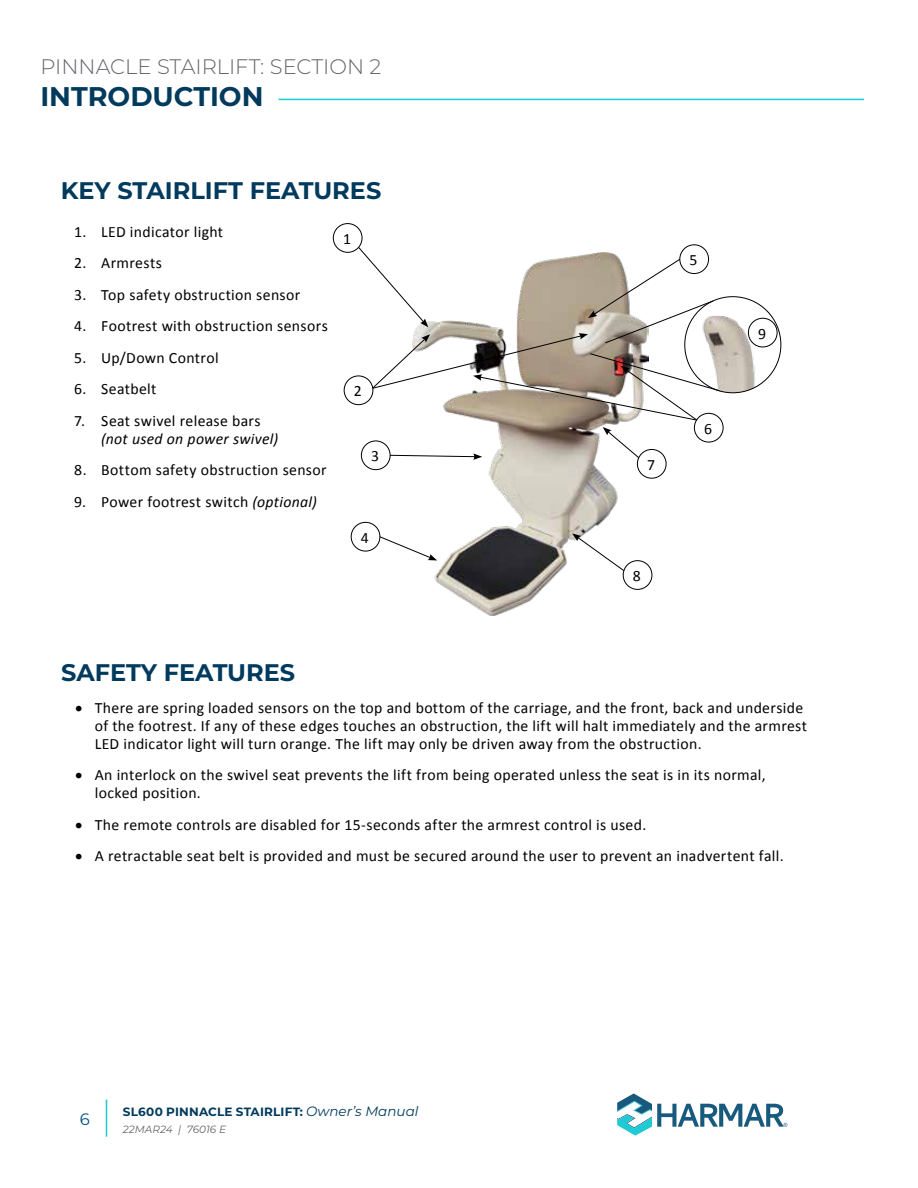
<style>
.page{position:relative;width:918px;height:1188px;background:#fff}
.page>*{position:absolute;margin:0;border:0;box-sizing:border-box;transform-origin:0 0}
.t1{font:700 27px "Montserrat";color:#003a5d}
.t2{font:700 24px "Montserrat";color:#003a5d}
.t3{font:300 21px "Montserrat";color:#636569}
.t4{font:16.5px "Montserrat";color:#004f7e}
.t5{font:15.75px/18px "Calibri";letter-spacing:.02em;color:#000}
.t6{font:italic 15.75px "Calibri";letter-spacing:.015em;color:#000}
.t7{font:700 12px "Montserrat";letter-spacing:.015em;color:#003a5d}
.t8{font:italic 10.5px "Montserrat";color:#636569}
.s1{font-style:italic}
.s2{font-family:"Lato";font-size:15px}
.s3{font-weight:400;font-style:italic;font-size:13.5px}
</style>
<div class="page">
<svg style="left:617px;top:1093px;width:170px;height:43px"></svg>
<hr style="left:106px;top:1100px;width:1px;height:37px;background:#1ecad3">
<hr style="left:40px;top:99px;width:824px;height:1px;background:#1ecad3">
<svg style="left:40px;top:98px;width:246px;height:3px"></svg>
<img style="left:428px;top:421px;width:221px;height:195px">
<div style="left:333px;top:223px;width:29px;height:30px;border:1px solid #000;border-radius:50%"></div>
<div style="left:344px;top:376px;width:29px;height:29px;border:1px solid #000;border-radius:50%"></div>
<div style="left:361px;top:441px;width:29px;height:29px;border:1px solid #000;border-radius:50%"></div>
<div style="left:351px;top:522px;width:29px;height:29px;border:1px solid #000;border-radius:50%"></div>
<div style="left:680px;top:245px;width:29px;height:29px;border:1px solid #000;border-radius:50%"></div>
<div style="left:694px;top:413px;width:29px;height:29px;border:1px solid #000;border-radius:50%"></div>
<div style="left:637px;top:449px;width:29px;height:29px;border:1px solid #000;border-radius:50%"></div>
<div style="left:623px;top:560px;width:29px;height:30px;border:1px solid #000;border-radius:50%"></div>
<svg style="left:390px;top:453px;width:92px;height:7px"></svg>
<svg style="left:379px;top:536px;width:58px;height:24px"></svg>
<svg style="left:572px;top:533px;width:52px;height:38px"></svg>
<svg style="left:603px;top:427px;width:36px;height:31px"></svg>
<svg style="left:358px;top:247px;width:363px;height:174px"></svg>
<img style="left:685px;top:315px;width:89px;height:78px">
<div style="left:748px;top:318px;width:29px;height:29px;border:1px solid #000;border-radius:50%"></div>
<h3 class="t3" style="left:40px;top:52px;width:342px">PINNACLE STAIRLIFT: SECTION 2</h3>
<h1 class="t1" style="left:40px;top:77px;width:225px">INTRODUCTION</h1>
<h2 class="t2" style="left:61px;top:173px;width:322px">KEY STAIRLIFT FEATURES</h2>
<p class="t5" style="left:74px;top:222px;width:150px">1. LED indicator light</p>
<p class="t5" style="left:74px;top:254px;width:89px">2. Armrests</p>
<p class="t5" style="left:74px;top:285px;width:228px">3. Top safety obstruction sensor</p>
<p class="t5" style="left:74px;top:317px;width:255px">4. Footrest with obstruction sensors</p>
<p class="t5" style="left:74px;top:348px;width:146px">5. Up/Down Control</p>
<p class="t5" style="left:74px;top:380px;width:84px">6. Seatbelt</p>
<p class="t5" style="left:74px;top:411px;width:188px">7. Seat swivel release bars</p>
<p class="t6" style="left:101px;top:428px;width:178px">(not used on power swivel)</p>
<p class="t5" style="left:74px;top:461px;width:254px">8. Bottom safety obstruction sensor</p>
<p class="t5" style="left:74px;top:492px;width:244px">9. Power footrest switch <span class="s1">(optional)</span></p>
<p class="t5" style="left:343px;top:229px;width:9px">1</p>
<p class="t5" style="left:354px;top:382px;width:9px">2</p>
<p class="t5" style="left:371px;top:447px;width:9px">3</p>
<p class="t5" style="left:361px;top:528px;width:9px">4</p>
<p class="t5" style="left:690px;top:250px;width:9px">5</p>
<p class="t5" style="left:647px;top:455px;width:9px">7</p>
<p class="t5" style="left:633px;top:566px;width:9px">8</p>
<p class="t5" style="left:704px;top:419px;width:9px">6</p>
<p class="t5" style="left:758px;top:324px;width:9px">9</p>
<h2 class="t2" style="left:61px;top:656px;width:236px">SAFETY FEATURES</h2>
<p class="t5" style="left:95px;top:698px;width:714px;text-indent:-20px"><span class="s2">•</span> There are spring loaded sensors on the top and bottom of the carriage, and the front, back and underside of the footrest. If any of these edges touches an obstruction, the lift will halt immediately and the armrest<br>LED indicator light will turn orange. The lift may only be driven away from the obstruction.</p>
<p class="t5" style="left:95px;top:766px;width:672px;text-indent:-20px"><span class="s2">•</span> An interlock on the swivel seat prevents the lift from being operated unless the seat is in its normal, locked position.</p>
<p class="t5" style="left:75px;top:815px;width:573px"><span class="s2">•</span> The remote controls are disabled for 15-seconds after the armrest control is used.</p>
<p class="t5" style="left:75px;top:847px;width:711px"><span class="s2">•</span> A retractable seat belt is provided and must be secured around the user to prevent an inadvertent fall.</p>
<p class="t4" style="left:80px;top:1108px;width:12px">6</p>
<p class="t7" style="left:123px;top:1103px;width:297px">SL600 PINNACLE STAIRLIFT: <span class="s3">Owner’s Manual</span></p>
<p class="t8" style="left:123px;top:1122px;width:105px">22MAR24 | 76016 E</p>
</div>
